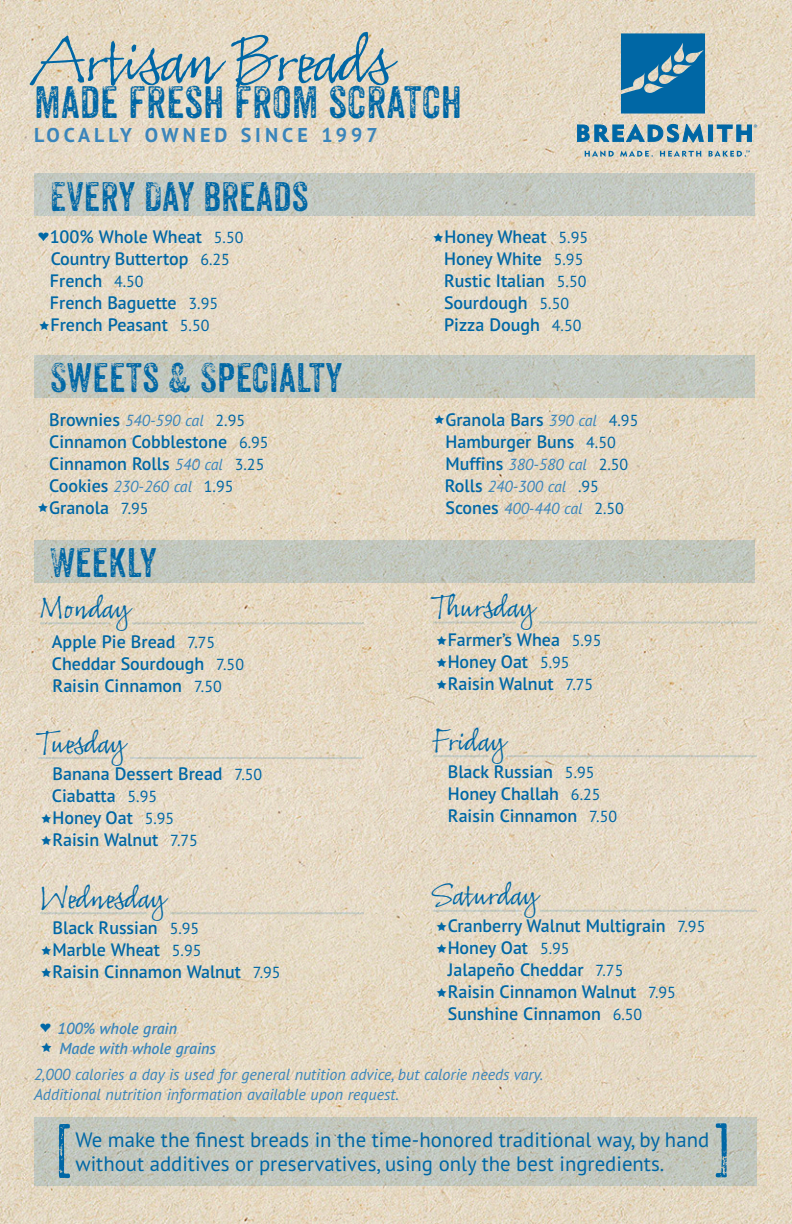
<style>
.page{position:relative;width:792px;height:1224px;background:#fff}
.page>*{position:absolute;margin:0;border:0;box-sizing:border-box;transform-origin:0 0}
.t1{font:60px "Butch HMK";color:#0067a5}
.t2{font:44px "Anodyne";color:#0067a5}
.t3{font:40px "Anodyne";color:#0067a5}
.t4{font:28px "Butch HMK";color:#0067a5}
.t5{font:20.8px/24px "PT Sans Pro";color:#0067a5}
.t6{font:700 20px "PT Sans Pro";letter-spacing:.2em;color:#3985bb}
.t7{font:600 18px/22px "PT Sans Pro";color:#0067a5}
.t8{font:italic 16px "PT Sans Pro";color:#3985bb}
.t9{font:italic 600 16px "PT Sans Pro";color:#3985bb}
.s1{font-family:"Fn T Basic Shapes 1";font-weight:400;font-size:12px}
.s2{font-weight:400;font-size:16px}
.s3{font-family:"Fn T Basic Shapes 1";font-weight:400;font-size:14px}
.s4{font-weight:600;font-style:normal;font-size:18px;color:#0067a5}
.s5{font-style:normal;color:#0067a5}
.s6{font-weight:400;font-style:italic;font-size:16px;color:#3985bb}
.s7{font-family:"Fn T Basic Shapes 1";font-weight:400;font-style:normal;font-size:12px;color:#0067a5}
.s8{font-family:"Fn T Basic Shapes 1";font-weight:400;font-style:normal;font-size:14.4px;color:#0067a5}
</style>
<div class="page">
<img style="left:0;top:0;width:792px;height:1224px">
<svg style="left:585px;top:151px;width:29px;height:6px"></svg>
<svg style="left:620px;top:151px;width:33px;height:6px"></svg>
<svg style="left:660px;top:151px;width:41px;height:6px"></svg>
<svg style="left:577px;top:125px;width:12px;height:17px"></svg>
<svg style="left:595px;top:124px;width:109px;height:18px;background:#6699b3"></svg>
<div style="left:708px;top:125px;width:5px;height:17px;background:#0067a5"></div>
<svg style="left:621px;top:33px;width:84px;height:81px;background:#2177a9"></svg>
<svg style="left:709px;top:151px;width:41px;height:6px"></svg>
<svg style="left:717px;top:124px;width:40px;height:18px"></svg>
<svg style="left:34px;top:174px;width:721px;height:42px;background:#c2c8c1"></svg>
<svg style="left:34px;top:355px;width:721px;height:43px;background:#c2c7be"></svg>
<svg style="left:34px;top:540px;width:721px;height:42px;background:#c1c6bc"></svg>
<hr style="left:132px;top:622px;width:232px;height:2px;background:#0067a5">
<hr style="left:40px;top:622px;width:71px;height:2px;background:#0067a5">
<hr style="left:130px;top:757px;width:232px;height:2px;background:#0067a5">
<hr style="left:38px;top:757px;width:71px;height:2px;background:#0067a5">
<hr style="left:170px;top:912px;width:194px;height:2px;background:#0067a5">
<hr style="left:40px;top:912px;width:107px;height:2px;background:#0067a5">
<hr style="left:539px;top:622px;width:218px;height:2px;background:#0067a5">
<hr style="left:433px;top:622px;width:83px;height:2px;background:#0067a5">
<hr style="left:540px;top:910px;width:217px;height:2px;background:#0067a5">
<hr style="left:433px;top:910px;width:88px;height:2px;background:#0067a5">
<svg style="left:35px;top:1117px;width:722px;height:68px;background:#c0c6bd"></svg>
<svg style="left:59px;top:1124px;width:11px;height:54px"></svg>
<hr style="left:507px;top:755px;width:250px;height:2px;background:#0067a5">
<hr style="left:433px;top:755px;width:56px;height:2px;background:#0067a5">
<p class="t1" style="left:34px;top:24px;width:361px">Artisan Breads</p>
<p class="t2" style="left:34px;top:76px;width:430px">MADE FRESH FROM SCRATCH</p>
<p class="t6" style="left:34px;top:122px;width:345px">LOCALLY OWNED SINCE 1997</p>
<p class="t3" style="left:50px;top:172px;width:261px">EVERY DAY BREADS</p>
<p class="t7" style="left:38px;top:226px;width:207px"><span class="s1">M</span>100% Whole Wheat <span class="s2">5.50</span></p>
<p class="t7" style="left:51px;top:248px;width:181px">Country Buttertop <span class="s2">6.25</span></p>
<p class="t7" style="left:50px;top:270px;width:95px">French <span class="s2">4.50</span></p>
<p class="t7" style="left:50px;top:292px;width:170px">French Baguette <span class="s2">3.95</span></p>
<p class="t7" style="left:38px;top:314px;width:173px"><span class="s3">M</span>French Peasant <span class="s2">5.50</span></p>
<p class="t3" style="left:50px;top:354px;width:295px">SWEETS &amp; SPECIALTY</p>
<p class="t8" style="left:49px;top:410px;width:197px"><span class="s4">Brownies</span> 540-590 cal <span class="s5">2.95</span></p>
<p class="t7" style="left:49px;top:430px;width:221px">Cinnamon Cobblestone <span class="s2">6.95<br></span>Cinnamon Rolls <span class="s6">540 cal</span> <span class="s2">3.25</span></p>
<p class="t8" style="left:49px;top:476px;width:186px"><span class="s4">Cookies</span> 230-260 cal <span class="s5">1.95</span></p>
<p class="t7" style="left:37px;top:496px;width:113px"><span class="s3">M</span>Granola <span class="s2">7.95</span></p>
<p class="t3" style="left:50px;top:538px;width:109px">WEEKLY</p>
<p class="t4" style="left:42px;top:591px;width:90px">Monday</p>
<p class="t7" style="left:52px;top:631px;width:165px">Apple Pie Bread <span class="s2">7.75</span></p>
<p class="t7" style="left:52px;top:653px;width:194px">Cheddar Sourdough <span class="s2">7.50</span></p>
<p class="t7" style="left:53px;top:675px;width:171px">Raisin Cinnamon <span class="s2">7.50</span></p>
<p class="t4" style="left:44px;top:725px;width:84px">Tuesday</p>
<p class="t7" style="left:53px;top:763px;width:211px">Banana Dessert Bread <span class="s2">7.50</span></p>
<p class="t7" style="left:52px;top:785px;width:107px">Ciabatta <span class="s2">5.95</span></p>
<p class="t7" style="left:40px;top:807px;width:136px"><span class="s3">M</span>Honey Oat <span class="s2">5.95</span></p>
<p class="t7" style="left:40px;top:829px;width:159px"><span class="s3">M</span>Raisin Walnut <span class="s2">7.75</span></p>
<p class="t4" style="left:42px;top:881px;width:126px">Wednesday</p>
<p class="t7" style="left:52px;top:917px;width:148px">Black Russian <span class="s2">5.95</span></p>
<p class="t7" style="left:40px;top:939px;width:163px"><span class="s3">M</span>Marble Wheat <span class="s2">5.95</span></p>
<p class="t7" style="left:40px;top:961px;width:242px"><span class="s3">M</span>Raisin Cinnamon Walnut <span class="s2">7.95</span></p>
<p class="t9" style="left:40px;top:1018px;width:139px"><span class="s7">M</span> 100% whole grain</p>
<p class="t9" style="left:40px;top:1038px;width:177px"><span class="s8">M</span> Made with whole grains</p>
<p class="t7" style="left:432px;top:226px;width:157px"><span class="s3">M</span>Honey Wheat <span class="s2">5.95</span></p>
<p class="t7" style="left:444px;top:248px;width:141px">Honey White <span class="s2">5.95</span></p>
<p class="t7" style="left:444px;top:270px;width:144px">Rustic Italian <span class="s2">5.50</span></p>
<p class="t7" style="left:444px;top:292px;width:127px">Sourdough <span class="s2">5.50</span></p>
<p class="t7" style="left:444px;top:314px;width:139px">Pizza Dough <span class="s2">4.50</span></p>
<p class="t7" style="left:433px;top:408px;width:207px"><span class="s3">M</span>Granola Bars <span class="s6">390 cal</span> <span class="s2">4.95</span></p>
<p class="t7" style="left:445px;top:430px;width:172px">Hamburger Buns <span class="s2">4.50</span></p>
<p class="t8" style="left:445px;top:454px;width:184px"><span class="s4">Muffins</span> 380-580 cal <span class="s5">2.50</span></p>
<p class="t8" style="left:445px;top:476px;width:156px"><span class="s4">Rolls</span> 240-300 cal <span class="s5">.95</span></p>
<p class="t8" style="left:445px;top:498px;width:180px"><span class="s4">Scones</span> 400-440 cal <span class="s5">2.50</span></p>
<p class="t4" style="left:439px;top:590px;width:98px">Thursday</p>
<p class="t7" style="left:435px;top:629px;width:168px"><span class="s3">M</span>Farmer’s Whea <span class="s2">5.95</span></p>
<p class="t7" style="left:435px;top:651px;width:136px"><span class="s3">M</span>Honey Oat <span class="s2">5.95</span></p>
<p class="t7" style="left:435px;top:673px;width:159px"><span class="s3">M</span>Raisin Walnut <span class="s2">7.75</span></p>
<p class="t4" style="left:435px;top:724px;width:73px">Friday</p>
<p class="t7" style="left:448px;top:761px;width:148px">Black Russian <span class="s2">5.95</span></p>
<p class="t7" style="left:448px;top:783px;width:154px">Honey Challah <span class="s2">6.25</span></p>
<p class="t7" style="left:448px;top:805px;width:171px">Raisin Cinnamon <span class="s2">7.50</span></p>
<p class="t4" style="left:435px;top:878px;width:105px">Saturday</p>
<p class="t7" style="left:435px;top:915px;width:272px"><span class="s3">M</span>Cranberry Walnut Multigrain <span class="s2">7.95</span></p>
<p class="t7" style="left:435px;top:937px;width:136px"><span class="s3">M</span>Honey Oat <span class="s2">5.95</span></p>
<p class="t7" style="left:448px;top:959px;width:177px">Jalapeño Cheddar <span class="s2">7.75</span></p>
<p class="t7" style="left:435px;top:981px;width:242px"><span class="s3">M</span>Raisin Cinnamon Walnut <span class="s2">7.95</span></p>
<p class="t7" style="left:448px;top:1003px;width:196px">Sunshine Cinnamon <span class="s2">6.50</span></p>
<p class="t8" style="left:34px;top:1064px;width:511px">2,000 calories a day is used for general nutition advice, but calorie needs vary.</p>
<p class="t8" style="left:34px;top:1084px;width:366px">Additional nutrition information available upon request.</p>
<p class="t5" style="left:75px;top:1127px;width:635px">We make the finest breads in the time-honored traditional way, by hand without additives or preservatives, using only the best ingredients.</p>
</div>
